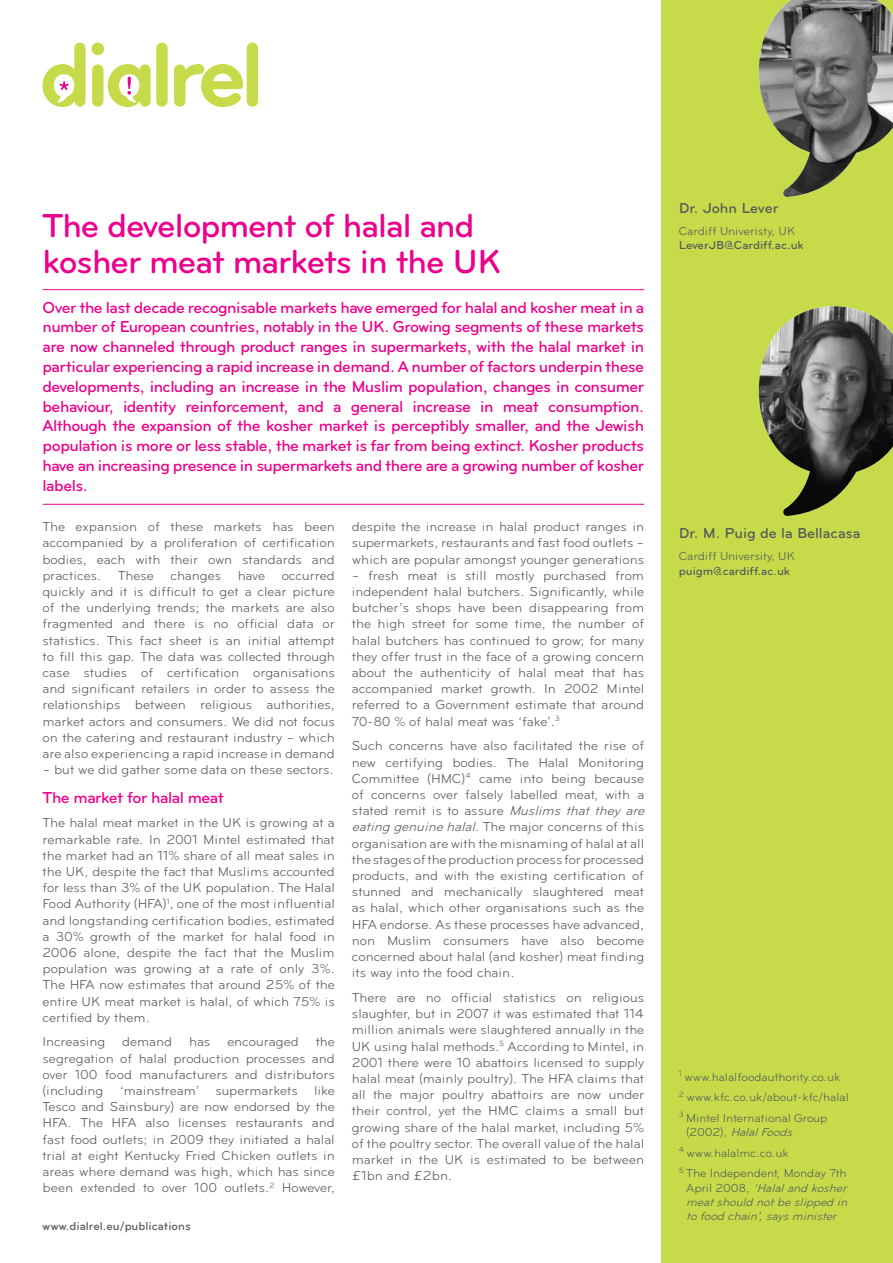
<style>
.page{position:relative;width:893px;height:1263px;background:#fff}
.page>*{position:absolute;margin:0;border:0;box-sizing:border-box;transform-origin:0 0}
.t1{font:500 34.5px/36px "Bryant";letter-spacing:-.03em;color:#ec008c}
.t2{font:500 16.5px/19.8px "Bryant";letter-spacing:-.03em;color:#ec008c;text-align:justify}
.t3{font:500 15px "Bryant";color:#58595b}
.t4{font:13.5px/16.2px "Bryant";color:#58595b;text-align:justify}
.t5{font:12px/20.4px "Bryant";color:#58595b}
.t6{font:italic 12px/14.4px "Bryant";color:#58595b;text-align:justify}
.t7{font:500 12px "Bryant";color:#58595b}
.s1{font-style:italic}
.s2{font-style:normal}
</style>
<div class="page">
<div style="left:92px;top:64px;width:11px;height:43px;background:#c7db4a;border-radius:6px"></div>
<div style="left:156px;top:43px;width:12px;height:64px;background:#c7db4a;border-radius:6px"></div>
<svg style="left:174px;top:64px;width:69px;height:43px"></svg>
<div style="left:247px;top:43px;width:11px;height:64px;background:#c7db4a;border-radius:6px"></div>
<div style="left:91px;top:43px;width:13px;height:12px;background:#c7db4a;border-radius:50%"></div>
<svg style="left:43px;top:43px;width:43px;height:64px"></svg>
<svg style="left:108px;top:64px;width:43px;height:43px"></svg>
<hr style="left:43px;top:289px;width:601px;height:1px;background:#ec008c">
<hr style="left:43px;top:504px;width:601px;height:1px;background:#ec008c">
<div style="left:661px;top:0;width:232px;height:1263px;background:#c7db4a"></div>
<img style="left:759px;top:0;width:134px;height:197px">
<img style="left:759px;top:306px;width:134px;height:210px">
<h1 class="t1" style="left:43px;top:207px;width:461px">The development of halal and kosher meat markets in the UK</h1>
<p class="t2" style="left:43px;top:297px;width:603px">Over the last decade recognisable markets have emerged for halal and kosher meat in a number of European countries, notably in the UK. Growing segments of these markets are now channeled through product ranges in supermarkets, with the halal market in particular experiencing a rapid increase in demand. A number of factors underpin these developments, including an increase in the Muslim population, changes in consumer behaviour, identity reinforcement, and a general increase in meat consumption.<br>Although the expansion of the kosher market is perceptibly smaller, and the Jewish population is more or less stable, the market is far from being extinct. Kosher products have an increasing presence in supermarkets and there are a growing number of kosher labels.</p>
<p class="t4" style="left:43px;top:519px;width:294px">The expansion of these markets has been accompanied by a proliferation of certification bodies, each with their own standards and practices. These changes have occurred quickly and it is difficult to get a clear picture of the underlying trends; the markets are also fragmented and there is no official data or statistics. This fact sheet is an initial attempt to fill this gap. The data was collected through case studies of certification organisations and significant retailers in order to assess the relationships between religious authorities, market actors and consumers. We did not focus on the catering and restaurant industry – which are also experiencing a rapid increase in demand</p>
<p class="t4" style="left:43px;top:762px;width:293px">– but we did gather some data on these sectors.</p>
<p class="t2" style="left:43px;top:787px;width:183px">The market for halal meat</p>
<p class="t4" style="left:43px;top:815px;width:294px">The halal meat market in the UK is growing at a remarkable rate. In 2001 Mintel estimated that the market had an 11% share of all meat sales in the UK, despite the fact that Muslims accounted for less than 3% of the UK population. The Halal Food Authority (HFA)<sup>1</sup>, one of the most influential and longstanding certification bodies, estimated a 30% growth of the market for halal food in 2006 alone, despite the fact that the Muslim population was growing at a rate of only 3%.<br>The HFA now estimates that around 25% of the entire UK meat market is halal, of which 75% is certified by them.</p>
<p class="t4" style="left:43px;top:1034px;width:64px">Increasing</p>
<p class="t4" style="left:122px;top:1034px;width:51px">demand</p>
<p class="t4" style="left:189px;top:1034px;width:23px">has</p>
<p class="t4" style="left:227px;top:1034px;width:73px">encouraged</p>
<p class="t4" style="left:43px;top:1034px;width:294px;text-indent:273px">the segregation of halal production processes and over 100 food manufacturers and distributors (including ‘mainstream’ supermarkets like Tesco and Sainsbury) are now endorsed by the HFA. The HFA also licenses restaurants and fast food outlets; in 2009 they initiated a halal trial at eight Kentucky Fried Chicken outlets in areas where demand was high, which has since been extended to over 100 outlets.<sup>2</sup> However,</p>
<p class="t7" style="left:43px;top:1219px;width:150px">www.dialrel.eu/publications</p>
<p class="t4" style="left:352px;top:519px;width:294px">despite the increase in halal product ranges in supermarkets, restaurants and fast food outlets – which are popular amongst younger generations</p>
<p class="t4" style="left:352px;top:567px;width:294px">– fresh meat is still mostly purchased from independent halal butchers. Significantly, while butcher’s shops have been disappearing from the high street for some time, the number of halal butchers has continued to grow; for many they offer trust in the face of a growing concern about the authenticity of halal meat that has accompanied market growth. In 2002 Mintel referred to a Government estimate that around 70-80 % of halal meat was ‘fake’.<sup>3</sup></p>
<p class="t4" style="left:352px;top:738px;width:298px;text-align:left">Such concerns have also facilitated the rise of new certifying bodies. The Halal Monitoring Committee (HMC)<sup>4</sup> came into being because of concerns over falsely labelled meat, with a stated remit is to assure <span class="s1">Muslims that they are eating genuinehalal</span>. The major concerns of this organisation are with the misnaming of halal at all the stages of the production process for processed products, and with the existing certification of stunned and mechanically slaughtered meat as halal, which other organisations such as the HFA endorse. As these processes have advanced, non Muslim consumers have also become concerned about halal (and kosher) meat finding its way into the food chain.</p>
<p class="t4" style="left:352px;top:989px;width:294px">There are no official statistics on religious slaughter, but in 2007 it was estimated that 114 million animals were slaughtered annually in the UK using halal methods.<sup>5</sup> According to Mintel, in 2001 there were 10 abattoirs licensed to supply halal meat (mainly poultry). The HFA claims that all the major poultry abattoirs are now under their control, yet the HMC claims a small but growing share of the halal market, including 5% of the poultry sector. The overall value of the halal market in the UK is estimated to be between £1bn and £2bn.</p>
<p class="t3" style="left:679px;top:199px;width:101px">Dr. John Lever</p>
<p class="t5" style="left:679px;top:221px;width:118px">Cardiff Univeristy, UK</p>
<p class="t7" style="left:679px;top:238px;width:126px">LeverJB@Cardiff.ac.uk</p>
<p class="t3" style="left:679px;top:524px;width:183px">Dr. M. Puig de la Bellacasa</p>
<p class="t5" style="left:679px;top:546px;width:117px">Cardiff University, UK</p>
<p class="t7" style="left:679px;top:564px;width:113px">puigm@cardiff.ac.uk</p>
<p class="t5" style="left:679px;top:1067px;width:171px"><sup>1</sup> www.halalfoodauthority.co.uk<br><sup>2</sup> www.kfc.co.uk/about-kfc/halal<br><sup>3</sup> Mintel International Group</p>
<p class="t5" style="left:679px;top:1122px;width:169px;text-indent:7px">( 2 0 0 2 ) , <span class="s1">HalalFoods<br></span><sup>4</sup> www.halalmc.co.uk<br><sup>5</sup> The Independent, Monday 7th</p>
<p class="t6" style="left:686px;top:1180px;width:166px"><span class="s2">A p r i l 2 0 0 8 ,</span> ‘Halaland kosher meatshould notbeslipped in tofood chain’,saysminister</p>
</div>
